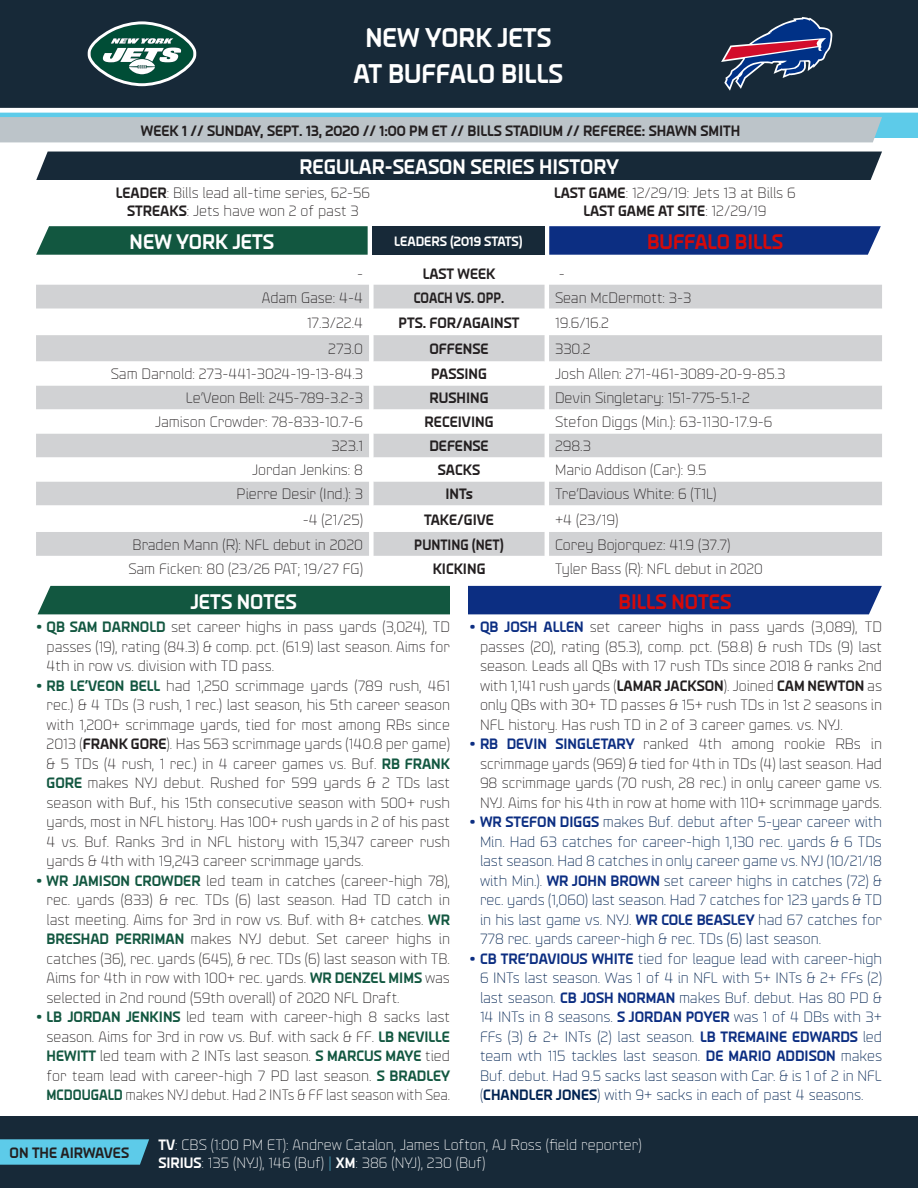
<style>
.page{position:relative;width:918px;height:1188px;background:#fff}
.page>*{position:absolute;margin:0;border:0;box-sizing:border-box;transform-origin:0 0}
.t1{font:700 27px "Endzone Tech Cond";color:#fff}
.t2{font:700 21px "Endzone Tech Cond";color:#fff}
.t3{font:700 21px "Endzone Tech Cond";color:#d50a0a}
.t4{font:300 15px/19.5px "Endzone Tech Cond";color:#231f20;text-align:justify}
.t5{font:300 15px/19.5px "Endzone Tech Cond";color:#012352;text-align:justify}
.t6{font:700 15px "Endzone Tech Cond";color:#231f20}
.t7{font:300 15px "Endzone Tech Cond";color:#fff}
.t8{font:700 15px "Endzone Tech Cond";color:#231f20;scale:.9 1}
.t9{font:700 15px "Endzone Tech Cond";color:#231f20;scale:.94 1}
.t10{font:700 13.5px "Endzone Tech Cond";color:#fff}
.s1{font-weight:700}
.s2{font-weight:300}
.s3{font-weight:700;color:#125740}
.s4{font-weight:700;color:#0c2e82}
.s5{color:#5dcbe9}
</style>
<div class="page">
<div style="left:36px;top:152px;width:846px;height:28px;background:#172938"></div>
<div style="left:0;top:0;width:918px;height:108px;background:#172938"></div>
<div style="left:0;top:112px;width:918px;height:26px;background:#5dcbe9"></div>
<div style="left:0;top:117px;width:882px;height:25px;background:#bcc4c9"></div>
<hr style="left:0;top:112px;width:918px;height:1px;background:#fff">
<svg style="left:721px;top:17px;width:111px;height:74px"></svg>
<div style="left:0;top:1116px;width:918px;height:72px;background:#172938"></div>
<svg style="left:0;top:1139px;width:149px;height:26px;background:#59c2df"></svg>
<div style="left:38px;top:586px;width:412px;height:28px;background:#125740"></div>
<div style="left:468px;top:586px;width:414px;height:28px;background:#0c2e82"></div>
<div style="left:36px;top:285px;width:846px;height:24px;background:#d1d2d4"></div>
<svg style="left:36px;top:335px;width:846px;height:221px;fill:#d1d2d4"></svg>
<svg style="left:36px;top:226px;width:332px;height:29px;background:#1a5d47"></svg>
<svg style="left:549px;top:226px;width:332px;height:29px;background:#143586"></svg>
<svg style="left:88px;top:21px;width:108px;height:65px"></svg>
<div style="left:372px;top:226px;width:173px;height:29px;background:#172938"></div>
<p class="t1" style="left:365px;top:20px;width:187px">NEW YORK JETS</p>
<p class="t1" style="left:354px;top:56px;width:211px">AT BUFFALO BILLS</p>
<p class="t6" style="left:141px;top:121px;width:601px">WEEK 1 // SUNDAY, SEPT. 13, 2020 // 1:00 PM ET // BILLS STADIUM // REFEREE: SHAWN SMITH</p>
<p class="t2" style="left:299px;top:154px;width:321px">REGULAR-SEASON SERIES HISTORY</p>
<p class="t4" style="left:116px;top:182px;width:256px"><span class="s1">LEADER</span>: Bills lead all-time series, 62-56</p>
<p class="t4" style="left:127px;top:200px;width:233px"><span class="s1">STREAKS</span>: Jets have won 2 of past 3</p>
<p class="t4" style="left:554px;top:182px;width:243px"><span class="s1">LAST GAME</span>: 12/29/19: Jets 13 at Bills 6</p>
<p class="t6" style="left:583px;top:201px;width:185px">LAST GAME AT SITE<span class="s2">: 12/29/19</span></p>
<p class="t2" style="left:130px;top:228px;width:146px">NEW YORK JETS</p>
<p class="t10" style="left:394px;top:233px;width:130px">LEADERS (2019 STATS)</p>
<p class="t3" style="left:647px;top:228px;width:137px">BUFFALO BILLS</p>
<p class="t4" style="left:357px;top:263px;width:7px">-</p>
<p class="t6" style="left:423px;top:264px;width:74px">LAST WEEK</p>
<p class="t4" style="left:559px;top:263px;width:7px">-</p>
<p class="t4" style="left:262px;top:287px;width:103px">Adam Gase: 4-4</p>
<p class="t8" style="left:414px;top:288px;width:102px">COACH VS. OPP.</p>
<p class="t4" style="left:555px;top:287px;width:138px">Sean McDermott: 3-3</p>
<p class="t4" style="left:307px;top:312px;width:58px">17.3/22.4</p>
<p class="t6" style="left:399px;top:313px;width:122px">PTS. FOR/AGAINST</p>
<p class="t4" style="left:555px;top:312px;width:56px">19.6/16.2</p>
<p class="t4" style="left:328px;top:339px;width:36px">273.0</p>
<p class="t6" style="left:429px;top:340px;width:61px">OFFENSE</p>
<p class="t4" style="left:555px;top:339px;width:37px">330.2</p>
<p class="t4" style="left:111px;top:364px;width:254px">Sam Darnold: 273-441-3024-19-13-84.3</p>
<p class="t6" style="left:431px;top:365px;width:57px">PASSING</p>
<p class="t4" style="left:555px;top:364px;width:232px">Josh Allen: 271-461-3089-20-9-85.3</p>
<p class="t4" style="left:186px;top:388px;width:179px">Le’Veon Bell: 245-789-3.2-3</p>
<p class="t6" style="left:430px;top:389px;width:60px">RUSHING</p>
<p class="t4" style="left:555px;top:388px;width:197px">Devin Singletary: 151-775-5.1-2</p>
<p class="t4" style="left:155px;top:412px;width:209px">Jamison Crowder: 78-833-10.7-6</p>
<p class="t6" style="left:425px;top:413px;width:70px">RECEIVING</p>
<p class="t4" style="left:555px;top:412px;width:219px">Stefon Diggs (Min.): 63-1130-17.9-6</p>
<p class="t4" style="left:332px;top:436px;width:33px">323.1</p>
<p class="t6" style="left:429px;top:437px;width:61px">DEFENSE</p>
<p class="t4" style="left:555px;top:436px;width:37px">298.3</p>
<p class="t4" style="left:252px;top:460px;width:113px">Jordan Jenkins: 8</p>
<p class="t6" style="left:438px;top:461px;width:44px">SACKS</p>
<p class="t4" style="left:555px;top:460px;width:153px">Mario Addison (Car.): 9.5</p>
<p class="t4" style="left:237px;top:484px;width:128px">Pierre Desir (Ind.): 3</p>
<p class="t6" style="left:445px;top:485px;width:29px">INTs</p>
<p class="t4" style="left:555px;top:484px;width:163px">Tre’Davious White: 6 (T1L)</p>
<p class="t4" style="left:303px;top:509px;width:62px">-4 (21/25)</p>
<p class="t6" style="left:424px;top:510px;width:71px">TAKE/GIVE</p>
<p class="t4" style="left:555px;top:509px;width:65px">+4 (23/19)</p>
<p class="t4" style="left:133px;top:534px;width:232px">Braden Mann (R): NFL debut in 2020</p>
<p class="t9" style="left:414px;top:535px;width:97px">PUNTING (NET)</p>
<p class="t4" style="left:555px;top:534px;width:177px">Corey Bojorquez: 41.9 (37.7)</p>
<p class="t4" style="left:128px;top:558px;width:236px">Sam Ficken: 80 (23/26 PAT; 19/27 FG)</p>
<p class="t6" style="left:433px;top:559px;width:54px">KICKING</p>
<p class="t4" style="left:555px;top:558px;width:209px">Tyler Bass (R): NFL debut in 2020</p>
<p class="t2" style="left:191px;top:588px;width:107px">JETS NOTES</p>
<p class="t3" style="left:619px;top:588px;width:114px">BILLS NOTES</p>
<p class="t4" style="left:47px;top:617px;width:405px;text-indent:-10px"><span class="s3">• QB SAM DARNOLD</span> set career highs in pass yards (3,024), TD passes (19), rating (84.3) &amp; comp. pct. (61.9) last season. Aims for 4th in row vs. division with TD pass.</p>
<p class="t4" style="left:47px;top:675px;width:405px;text-indent:-10px"><span class="s3">• RB LE’VEON BELL</span> had 1,250 scrimmage yards (789 rush, 461 rec.) &amp; 4 TDs (3 rush, 1 rec.) last season, his 5th career season with 1,200+ scrimmage yards, tied for most among RBs since 2013 (<span class="s1">FRANK GORE</span>). Has 563 scrimmage yards (140.8 per game) &amp; 5 TDs (4 rush, 1 rec.) in 4 career games vs. Buf. <span class="s3">RB FRANK GORE</span> makes NYJ debut. Rushed for 599 yards &amp; 2 TDs last season with Buf., his 15th consecutive season with 500+ rush yards, most in NFL history. Has 100+ rush yards in 2 of his past 4 vs. Buf. Ranks 3rd in NFL history with 15,347 career rush yards &amp; 4th with 19,243 career scrimmage yards.</p>
<p class="t4" style="left:47px;top:870px;width:405px;text-indent:-10px"><span class="s3">• WR JAMISON CROWDER</span> led team in catches (career-high 78), rec. yards (833) &amp; rec. TDs (6) last season. Had TD catch in last meeting. Aims for 3rd in row vs. Buf. with 8+ catches. <span class="s3">WR BRESHAD PERRIMAN</span> makes NYJ debut. Set career highs in catches (36), rec. yards (645), &amp; rec. TDs (6) last season with TB.<br>Aims for 4th in row with 100+ rec. yards. <span class="s3">WR DENZEL MIMS</span> was selected in 2nd round (59th overall) of 2020 NFL Draft.</p>
<p class="t4" style="left:47px;top:1007px;width:405px;text-indent:-10px"><span class="s3">• LB JORDAN JENKINS</span> led team with career-high 8 sacks last season. Aims for 3rd in row vs. Buf. with sack &amp; FF. <span class="s3">LB NEVILLE HEWITT</span> led team with 2 INTs last season. <span class="s3">S MARCUS MAYE</span> tied for team lead with career-high 7 PD last season. <span class="s3">S BRADLEY MCDOUGALD</span> makes NYJ debut. Had 2 INTs &amp; FF last season with Sea.</p>
<p class="t4" style="left:480px;top:617px;width:404px;text-indent:-10px"><span class="s4">• QB JOSH ALLEN</span> set career highs in pass yards (3,089), TD passes (20), rating (85.3), comp. pct. (58.8) &amp; rush TDs (9) last season. Leads all QBs with 17 rush TDs since 2018 &amp; ranks 2nd with 1,141 rush yards (<span class="s1">LAMAR JACKSON</span>). Joined <span class="s1">CAM NEWTON</span> as only QBs with 30+ TD passes &amp; 15+ rush TDs in 1st 2 seasons in NFL history. Has rush TD in 2 of 3 career games. vs. NYJ.</p>
<p class="t4" style="left:480px;top:734px;width:404px;text-indent:-10px"><span class="s4">• RB DEVIN SINGLETARY</span> ranked 4th among rookie RBs in scrimmage yards (969) &amp; tied for 4th in TDs (4) last season. Had 98 scrimmage yards (70 rush, 28 rec.) in only career game vs.<br>NYJ. Aims for his 4th in row at home with 110+ scrimmage yards.</p>
<p class="t5" style="left:480px;top:812px;width:404px;text-indent:-11px"><span class="s4">• WR STEFON DIGGS</span> makes Buf. debut after 5-year career with Min. Had 63 catches for career-high 1,130 rec. yards &amp; 6 TDs last season. Had 8 catches in only career game vs. NYJ (10/21/18 with Min.). <span class="s4">WR JOHN BROWN</span> set career highs in catches (72) &amp; rec. yards (1,060) last season. Had 7 catches for 123 yards &amp; TD in his last game vs. NYJ. <span class="s4">WR COLE BEASLEY</span> had 67 catches for 778 rec. yards career-high &amp; rec. TDs (6) last season.</p>
<p class="t5" style="left:480px;top:948px;width:404px;text-indent:-10px"><span class="s4">• CB TRE’DAVIOUS WHITE</span> tied for league lead with career-high 6 INTs last season. Was 1 of 4 in NFL with 5+ INTs &amp; 2+ FFs (2) last season. <span class="s4">CB JOSH NORMAN</span> makes Buf. debut. Has 80 PD &amp; 14 INTs in 8 seasons. <span class="s4">S JORDAN POYER</span> was 1 of 4 DBs with 3+ FFs (3) &amp; 2+ INTs (2) last season. <span class="s4">LB TREMAINE EDWARDS</span> led team wth 115 tackles last season. <span class="s4">DE MARIO ADDISON</span> makes Buf. debut. Had 9.5 sacks last season with Car. &amp; is 1 of 2 in NFL (<span class="s1">CHANDLER JONES</span>) with 9+ sacks in each of past 4 seasons.</p>
<p class="t6" style="left:10px;top:1143px;width:121px">ON THE AIRWAVES</p>
<p class="t7" style="left:158px;top:1136px;width:485px"><span class="s1">TV</span>: CBS (1:00 PM ET): Andrew Catalon, James Lofton, AJ Ross (field reporter)</p>
<p class="t7" style="left:158px;top:1154px;width:328px"><span class="s1">SIRIUS</span>: 135 (NYJ), 146 (Buf) <span class="s5">|</span> <span class="s1">XM</span>: 386 (NYJ), 230 (Buf)</p>
</div>
